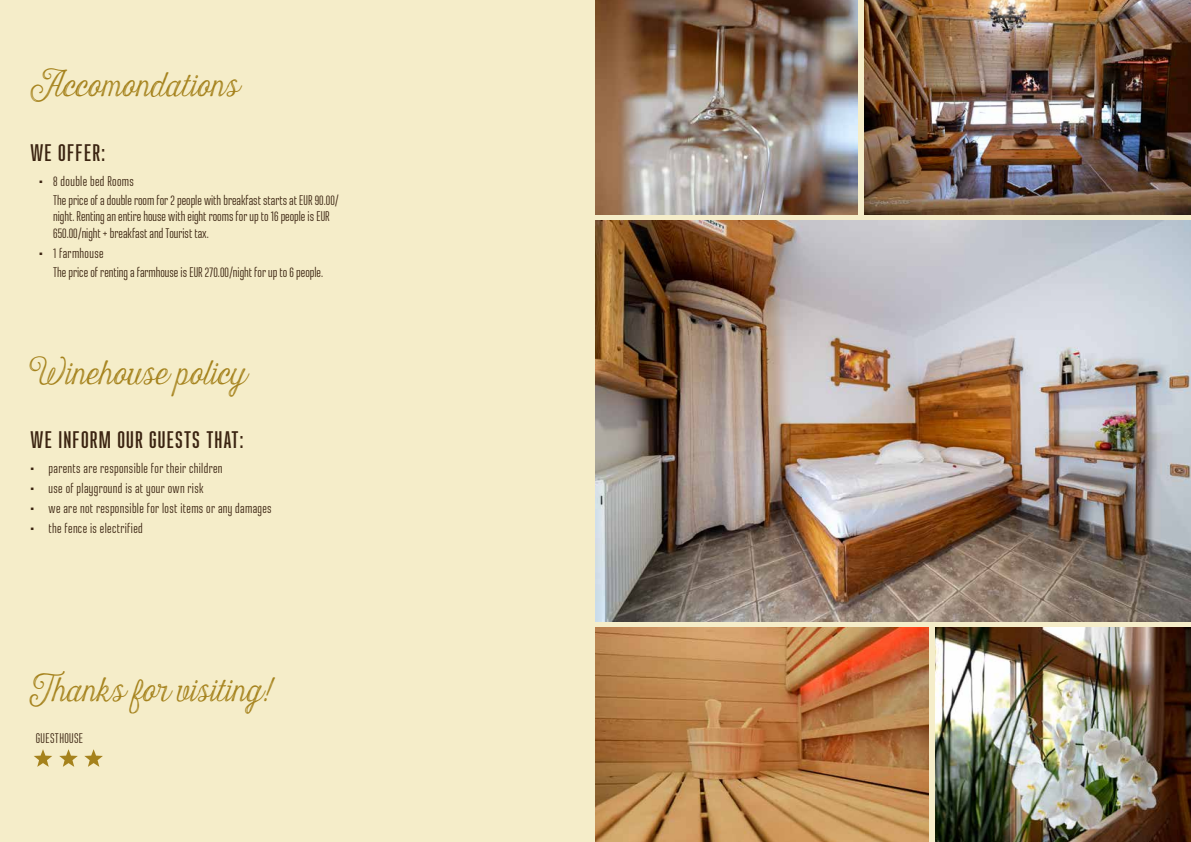
<style>
.page{position:relative;width:1191px;height:842px;background:#f5edc9}
.page>*{position:absolute;margin:0;border:0;box-sizing:border-box;transform-origin:0 0}
.t1{font:30px "Harman Script Inline";color:#a5821c;scale:.9 1}
.t2{font:600 24px "Ristretto Pro";letter-spacing:.05em;color:#3b2411}
.t3{font:14px/18.6px "Ristretto Pro";color:#3b2411}
.t4{font:14px "Ristretto Pro";letter-spacing:.025em;color:#3b2411}
</style>
<div class="page">
<svg style="left:34px;top:749px;width:18px;height:18px"></svg>
<svg style="left:59px;top:749px;width:19px;height:18px"></svg>
<svg style="left:84px;top:749px;width:19px;height:18px"></svg>
<img style="left:595px;top:221px;width:596px;height:400px">
<img style="left:865px;top:0;width:326px;height:215px">
<img style="left:595px;top:627px;width:333px;height:215px">
<img style="left:595px;top:0;width:262px;height:215px">
<img style="left:935px;top:627px;width:256px;height:215px">
<h1 class="t1" style="left:27px;top:68px;width:237px">Accomondations</h1>
<h2 class="t2" style="left:31px;top:139px;width:76px">WE OFFER:</h2>
<p class="t3" style="left:53px;top:172px;width:287px;text-indent:-14px">• 8 double bed Rooms<br>The price of a double room for 2 people with breakfast starts at EUR 90.00/</p>
<p class="t3" style="left:53px;top:208px;width:278px;line-height:16.8px">night. Renting an entire house with eight rooms for up to 16 people is EUR<br>650.00/night + breakfast and Tourist tax.</p>
<p class="t3" style="left:53px;top:244px;width:271px;text-indent:-14px">• 1 farmhouse<br>The price of renting a farmhouse is EUR 270.00/night for up to 6 people.</p>
<h1 class="t1" style="left:27px;top:356px;width:245px">Winehouse policy</h1>
<h2 class="t2" style="left:31px;top:426px;width:214px">WE INFORM OUR GUESTS THAT:</h2>
<p class="t4" style="left:31px;top:460px;width:193px">• parents are responsible for their children</p>
<p class="t4" style="left:31px;top:480px;width:175px">• use of playground is at your own risk</p>
<p class="t4" style="left:31px;top:500px;width:242px">• we are not responsible for lost items or any damages</p>
<p class="t4" style="left:31px;top:520px;width:114px">• the fence is electrified</p>
<h1 class="t1" style="left:27px;top:673px;width:273px">Thanks for visiting!</h1>
<p class="t4" style="left:36px;top:730px;width:49px">GUESTHOUSE</p>
</div>
